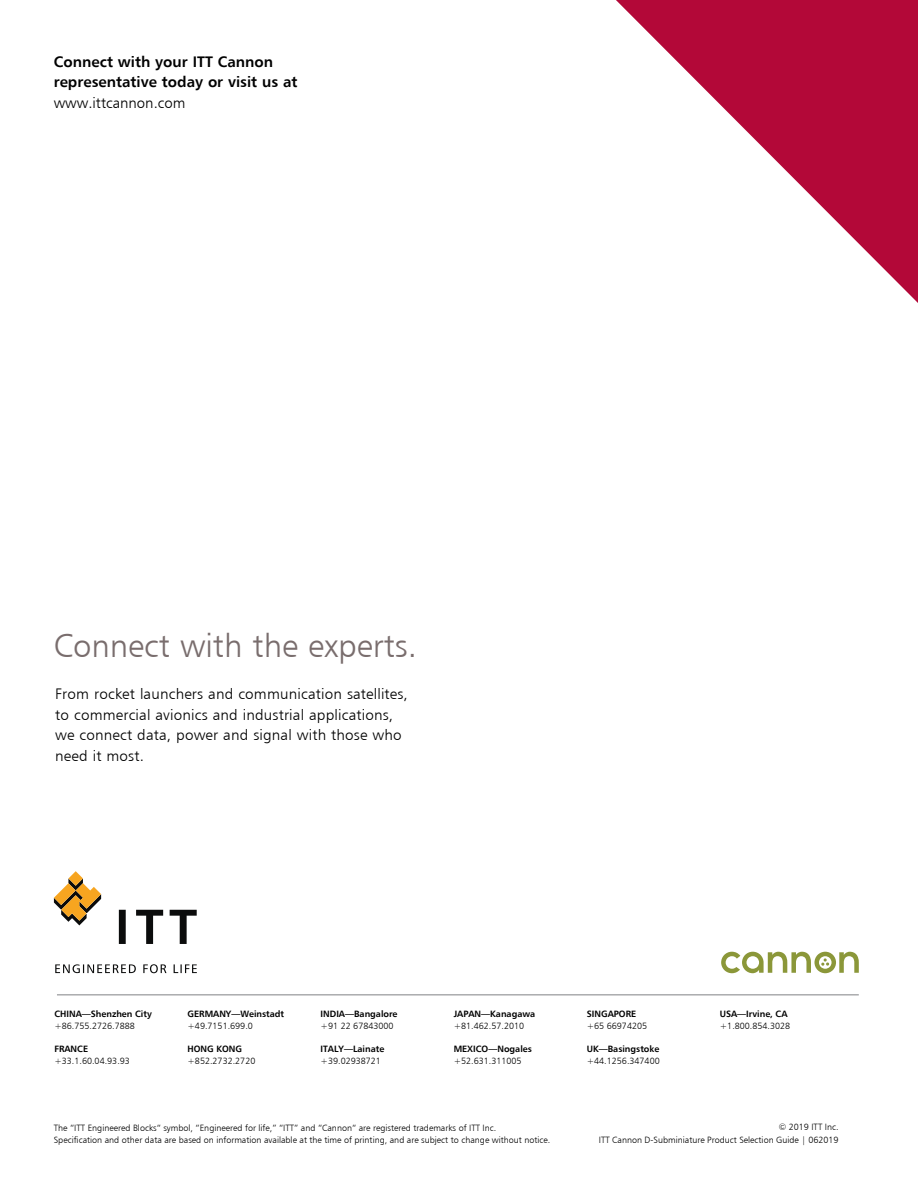
<style>
.page{position:relative;width:918px;height:1188px;background:#fff}
.page>*{position:absolute;margin:0;border:0;box-sizing:border-box;transform-origin:0 0}
.t1{font:33px "Humanist 777 BT Light B";color:#796d6d}
.t2{font:15px/20.5px "Humanist 777 BT Light B";letter-spacing:.01em;color:#000}
.t3{font:15px/20.5px "Humanist 777 BT Bold B";color:#000}
.t4{font:9px/13.5px "Humanist 777 BT Light B";color:#000;text-align:right}
.t5{font:9px "Humanist 777 BT Bold B";color:#000}
</style>
<div class="page">
<svg style="left:616px;top:0;width:302px;height:303px"></svg>
<svg style="left:55px;top:964px;width:142px;height:9px"></svg>
<svg style="left:119px;top:910px;width:78px;height:34px"></svg>
<svg style="left:54px;top:871px;width:47px;height:54px"></svg>
<svg style="left:721px;top:952px;width:138px;height:21px"></svg>
<hr style="left:57px;top:995px;width:802px;height:1px;background:#808285">
<h2 class="t3" style="left:54px;top:51px;width:245px">Connect with your ITT Cannon representative today or visit us at</h2>
<h2 class="t2" style="left:54px;top:92px;width:133px">www.ittcannon.com</h2>
<h1 class="t1" style="left:54px;top:626px;width:365px">Connect with the experts.</h1>
<h2 class="t2" style="left:55px;top:683px;width:354px">From rocket launchers and communication satellites, to commercial avionics and industrial applications, we connect data, power and signal with those who need it most.</h2>
<p class="t5" style="left:54px;top:1008px;width:99px">CHINA—Shenzhen City</p>
<p class="t4" style="left:54px;top:1019px;width:82px">+86.755.2726.7888</p>
<p class="t5" style="left:54px;top:1043px;width:35px">FRANCE</p>
<p class="t4" style="left:54px;top:1054px;width:77px">+33.1.60.04.93.93</p>
<p class="t5" style="left:187px;top:1008px;width:98px">GERMANY—Weinstadt</p>
<p class="t4" style="left:187px;top:1019px;width:67px">+49.7151.699.0</p>
<p class="t5" style="left:187px;top:1043px;width:56px">HONG KONG</p>
<p class="t4" style="left:187px;top:1054px;width:69px">+852.2732.2720</p>
<p class="t5" style="left:321px;top:1008px;width:79px">INDIA—Bangalore</p>
<p class="t4" style="left:321px;top:1019px;width:75px">+91 22 67843000</p>
<p class="t5" style="left:321px;top:1043px;width:65px">ITALY—Lainate</p>
<p class="t4" style="left:321px;top:1054px;width:62px">+39.02938721</p>
<p class="t5" style="left:454px;top:1008px;width:83px">JAPAN—Kanagawa</p>
<p class="t4" style="left:454px;top:1019px;width:72px">+81.462.57.2010</p>
<p class="t5" style="left:454px;top:1043px;width:80px">MEXICO—Nogales</p>
<p class="t4" style="left:454px;top:1054px;width:69px">+52.631.311005</p>
<p class="t4" style="left:54px;top:1122px;width:498px;line-height:12px;text-align:left">The “ITT Engineered Blocks“ symbol, “Engineered for life,” “ITT” and “Cannon“ are registered trademarks of ITT Inc.<br>Specification and other data are based on information available at the time of printing, and are subject to change without notice.</p>
<p class="t5" style="left:587px;top:1008px;width:51px">SINGAPORE</p>
<p class="t4" style="left:587px;top:1019px;width:62px">+65 66974205</p>
<p class="t5" style="left:587px;top:1043px;width:74px">UK—Basingstoke</p>
<p class="t4" style="left:587px;top:1054px;width:75px">+44.1256.347400</p>
<p class="t5" style="left:720px;top:1008px;width:69px">USA—Irvine, CA</p>
<p class="t4" style="left:720px;top:1019px;width:72px">+1.800.854.3028</p>
<p class="t4" style="left:599px;top:1120px;width:241px">© 2019 ITT Inc.<br>ITT Cannon D-Subminiature Product Selection Guide | 062019</p>
</div>
